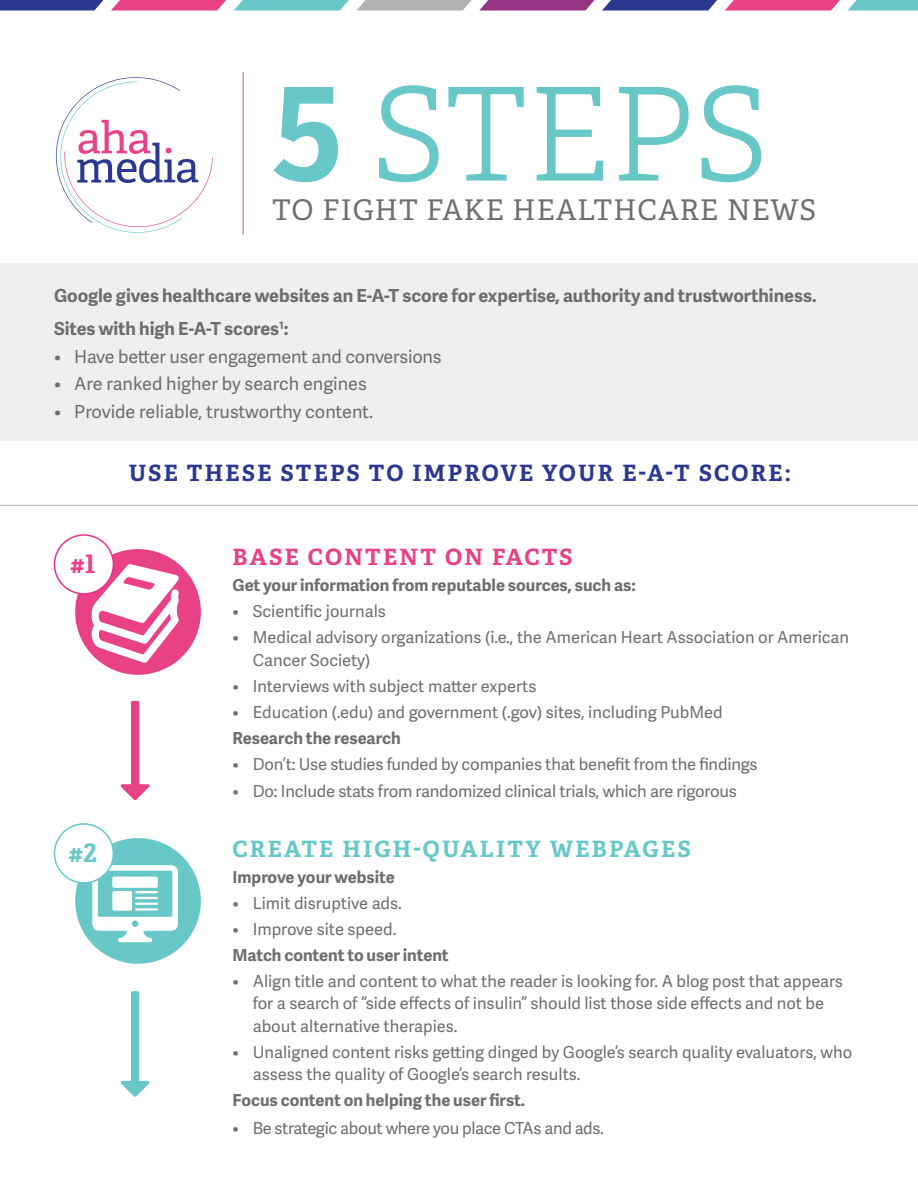
<style>
.page{position:relative;width:918px;height:1188px;background:#fff}
.page>*{position:absolute;margin:0;border:0;box-sizing:border-box;transform-origin:0 0}
.t1{font:129.3px "Adelle PE Lt";letter-spacing:-.005em;color:#67c8c7}
.t2{font:28.5px "Adelle PE";letter-spacing:.04em;color:#6d6e71}
.t3{font:700 25.5px "Adelle PE";color:#e94186}
.t4{font:700 25.5px "Adelle PE";color:#67c8c7}
.t5{font:700 22.5px "Adelle PE";letter-spacing:.1em;color:#2c3790}
.t6{font:700 22.5px "Adelle PE";letter-spacing:.1em;color:#67c8c7}
.t7{font:700 22.5px "Adelle PE";letter-spacing:.1em;color:#e94186}
.t8{font:700 18px/33px "Adelle Sans";color:#6d6e71}
.t9{font:18px "Adelle Sans";letter-spacing:-.01em;color:#6d6e71}
.t10{font:16.5px/22.5px "Adelle Sans";color:#6d6e71}
.t11{font:700 16.5px "Adelle Sans";color:#6d6e71}
.t12{font:16.5px "Adelle Sans";letter-spacing:-.02em;color:#6d6e71}
.s1{font-family:"Adelle PE";font-weight:700}
</style>
<div class="page">
<div style="left:0;top:263px;width:918px;height:178px;background:#f0efee"></div>
<svg style="left:120px;top:701px;width:30px;height:99px"></svg>
<div style="left:75px;top:549px;width:126px;height:126px;background:#e94186;border-radius:50%"></div>
<svg style="left:91px;top:564px;width:88px;height:99px"></svg>
<div style="left:54px;top:535px;width:59px;height:59px;background:#fff;border-radius:50%"></div>
<div style="left:54px;top:534px;width:60px;height:61px;border:2px solid #e82e8d;border-radius:50%"></div>
<svg style="left:0;top:0;width:103px;height:10px"></svg>
<svg style="left:234px;top:0;width:115px;height:10px"></svg>
<svg style="left:848px;top:0;width:70px;height:10px"></svg>
<svg style="left:480px;top:0;width:114px;height:10px"></svg>
<svg style="left:111px;top:0;width:115px;height:10px"></svg>
<svg style="left:725px;top:0;width:115px;height:10px"></svg>
<svg style="left:357px;top:0;width:115px;height:10px"></svg>
<svg style="left:602px;top:0;width:115px;height:10px"></svg>
<hr style="left:0;top:505px;width:918px;height:1px;background:#b3b2b3">
<svg style="left:120px;top:991px;width:30px;height:106px"></svg>
<div style="left:75px;top:838px;width:126px;height:126px;background:#67c8c7;border-radius:50%"></div>
<svg style="left:92px;top:865px;width:86px;height:77px"></svg>
<div style="left:54px;top:824px;width:59px;height:59px;background:#fff;border-radius:50%"></div>
<div style="left:54px;top:823px;width:60px;height:61px;border:2px solid #67c8c7;border-radius:50%"></div>
<svg style="left:56px;top:77px;width:157px;height:156px"></svg>
<hr style="left:243px;top:72px;width:1px;height:162px;background:#e94186">
<h1 class="t1" style="left:273px;top:43px;width:498px"><span class="s1">5</span> STEPS</h1>
<h2 class="t2" style="left:272px;top:189px;width:545px">TO FIGHT FAKE HEALTHCARE NEWS</h2>
<p class="t8" style="left:54px;top:278px;width:764px">Google gives healthcare websites an E-A-T score for expertise, authority and trustworthiness.<br>Sites with high E-A-T scores<sup>1</sup>:</p>
<p class="t9" style="left:54px;top:343px;width:389px">• Have better user engagement and conversions</p>
<p class="t9" style="left:54px;top:371px;width:314px">• Are ranked higher by search engines</p>
<p class="t9" style="left:54px;top:398px;width:321px">• Provide reliable, trustworthy content.</p>
<h3 class="t3" style="left:70px;top:546px;width:27px">#1</h3>
<h3 class="t4" style="left:68px;top:835px;width:30px">#2</h3>
<h3 class="t5" style="left:129px;top:457px;width:664px">USE THESE STEPS TO IMPROVE YOUR E-A-T SCORE:</h3>
<h3 class="t7" style="left:232px;top:541px;width:342px">BASE CONTENT ON FACTS</h3>
<p class="t11" style="left:232px;top:573px;width:405px">Get your information from reputable sources, such as:</p>
<p class="t10" style="left:232px;top:600px;width:155px">• Scientific journals</p>
<p class="t10" style="left:253px;top:626px;width:598px;text-indent:-20px">• Medical advisory organizations (i.e., the American Heart Association or American<br>Cancer Society)</p>
<p class="t10" style="left:232px;top:674px;width:305px">• Interviews with subject matter experts</p>
<p class="t10" style="left:232px;top:700px;width:492px">• Education (.edu) and government (.gov) sites, including PubMed</p>
<p class="t11" style="left:232px;top:726px;width:170px">Research the research</p>
<p class="t10" style="left:232px;top:752px;width:527px">• Don’t: Use studies funded by companies that benefit from the findings</p>
<p class="t10" style="left:232px;top:780px;width:506px">• Do: Include stats from randomized clinical trials, which are rigorous</p>
<h3 class="t6" style="left:232px;top:832px;width:460px">CREATE HIGH-QUALITY WEBPAGES</h3>
<p class="t11" style="left:232px;top:865px;width:164px">Improve your website</p>
<p class="t10" style="left:232px;top:891px;width:171px">• Limit disruptive ads.</p>
<p class="t10" style="left:232px;top:917px;width:165px">• Improve site speed.</p>
<p class="t11" style="left:232px;top:943px;width:218px">Match content to user intent</p>
<p class="t10" style="left:253px;top:969px;width:592px;text-indent:-20px">• Align title and content to what the reader is looking for. A blog post that appears for a search of “side effects of insulin” should list those side effects and not be about alternative therapies.</p>
<p class="t10" style="left:253px;top:1040px;width:601px;text-indent:-20px">• Unaligned content risks getting dinged by Google’s search quality evaluators, who assess the quality of Google’s search results.</p>
<p class="t11" style="left:232px;top:1088px;width:294px">Focus content on helping the user first.</p>
<p class="t12" style="left:232px;top:1116px;width:373px">• Be strategic about where you place CTAs and ads.</p>
</div>
